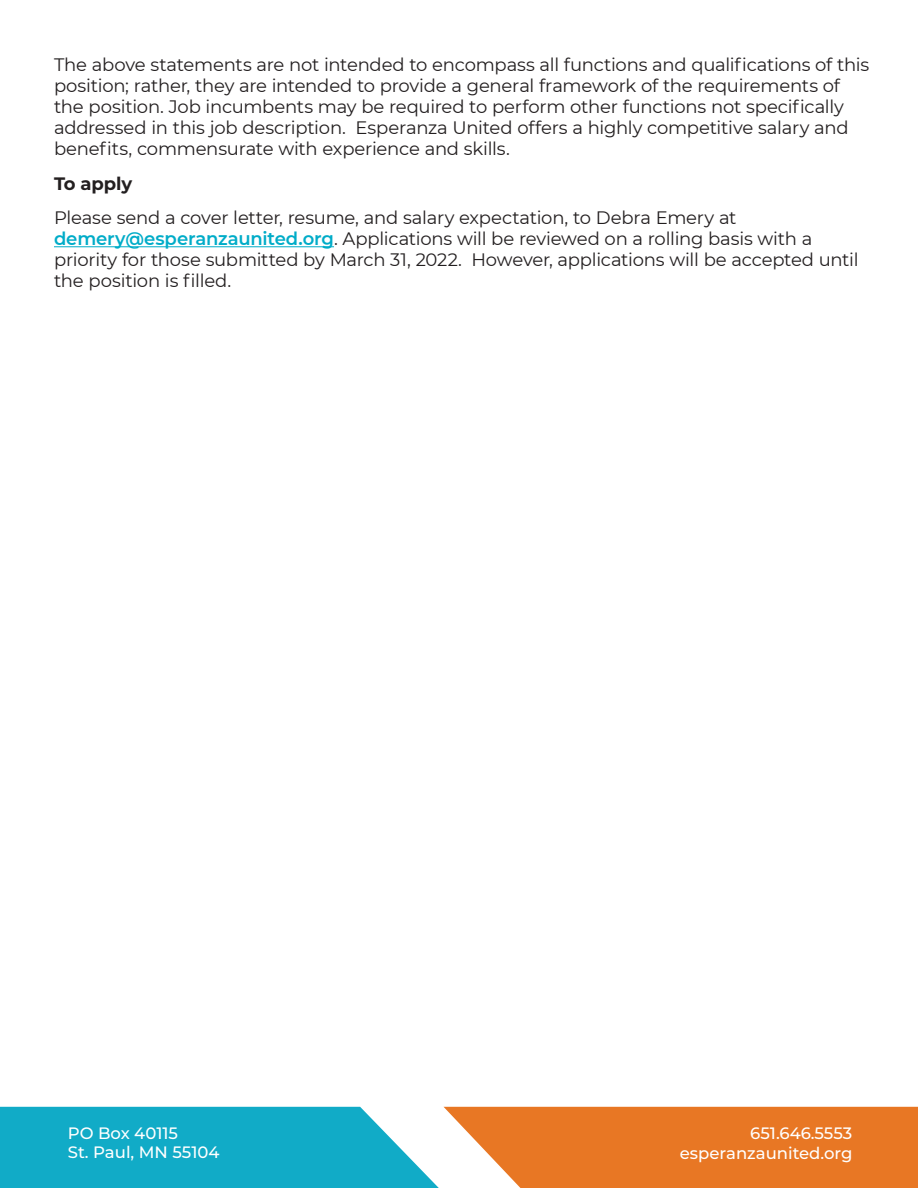
<style>
.page{position:relative;width:918px;height:1188px;background:#fff}
.page>*{position:absolute;margin:0;border:0;box-sizing:border-box;transform-origin:0 0}
.body_copy_12pt{font:18px/21px "Montserrat";letter-spacing:-.015em;color:#231f20}
.body_copy_12pt-2{font:700 18px "Montserrat";letter-spacing:-.005em;color:#231f20}
.t1{font:500 16.5px/19.8px "Montserrat";color:#fff}
.s1{font-weight:600;color:#00acc8}
</style>
<div class="page">
<svg style="left:0;top:1107px;width:918px;height:81px;background:#8a9a80"></svg>
<hr style="left:54px;top:246px;width:280px;height:1px;background:#00acc8">
<p class="body_copy_12pt" style="left:54px;top:54px;width:817px">The above statements are not intended to encompass all functions and qualifications of this position; rather, they are intended to provide a general framework of the requirements of the position. Job incumbents may be required to perform other functions not specifically addressed in this job description. Esperanza United offers a highly competitive salary and benefits, commensurate with experience and skills.</p>
<p class="body_copy_12pt-2" style="left:54px;top:171px;width:80px">To apply</p>
<p class="body_copy_12pt" style="left:54px;top:207px;width:806px">Please send a cover letter, resume, and salary expectation, to Debra Emery at <span class="s1">demery@esperanzaunited.org</span>. Applications will be reviewed on a rolling basis with a priority for those submitted by March 31, 2022. However, applications will be accepted until the position is filled.</p>
<p class="t1" style="left:68px;top:1122px;width:153px">PO Box 40115<br>St. Paul, MN 55104</p>
<p class="t1" style="left:680px;top:1123px;width:174px;text-align:right">651.646.5553 esperanzaunited.org</p>
</div>
